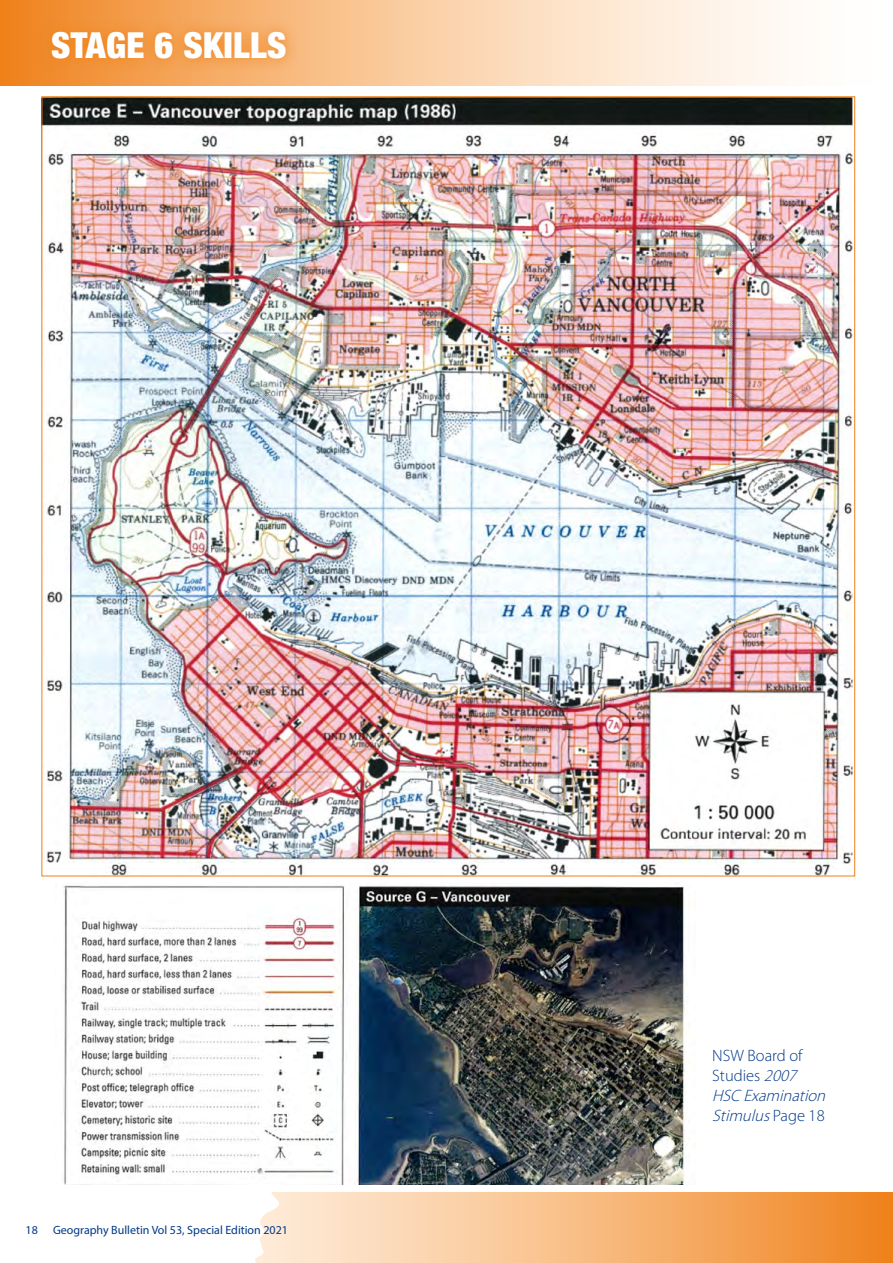
<style>
.page{position:relative;width:893px;height:1263px;background:#fff}
.page>*{position:absolute;margin:0;border:0;box-sizing:border-box;transform-origin:0 0}
.t1{font:900 condensed 36px "Helvetica Neue LT";letter-spacing:.01em;color:#fff}
.t2{font:italic 300 16.5px/19.8px "Myriad Pro";color:#003888}
.t3{font:12px "Myriad Pro";color:#003888}
.s1{font-style:normal}
</style>
<div class="page">
<svg style="left:281px;top:1192px;width:612px;height:71px;background:#f7b97e"></svg>
<svg style="left:0;top:85px;width:281px;height:1178px"></svg>
<svg style="left:0;top:0;width:786px;height:85px;background:#facfa6"></svg>
<div style="left:38px;top:18px;width:262px;height:54px;background:#ef8118;opacity:.92"></div>
<img style="left:44px;top:99px;width:809px;height:775px">
<img style="left:55px;top:881px;width:630px;height:304px">
<h1 class="t1" style="left:51px;top:23px;width:237px">STAGE 6 SKILLS</h1>
<p class="t3" style="left:26px;top:1223px;width:14px">18</p>
<p class="t3" style="left:53px;top:1223px;width:236px">Geography Bulletin Vol 53, Special Edition 2021</p>
<p class="t2" style="left:712px;top:1046px;width:119px"><span class="s1">NSW Board of<br>Studies</span> 2007<br>HSC Examination<br>Stimulus<span class="s1">Pa g e 1 8</span></p>
</div>
